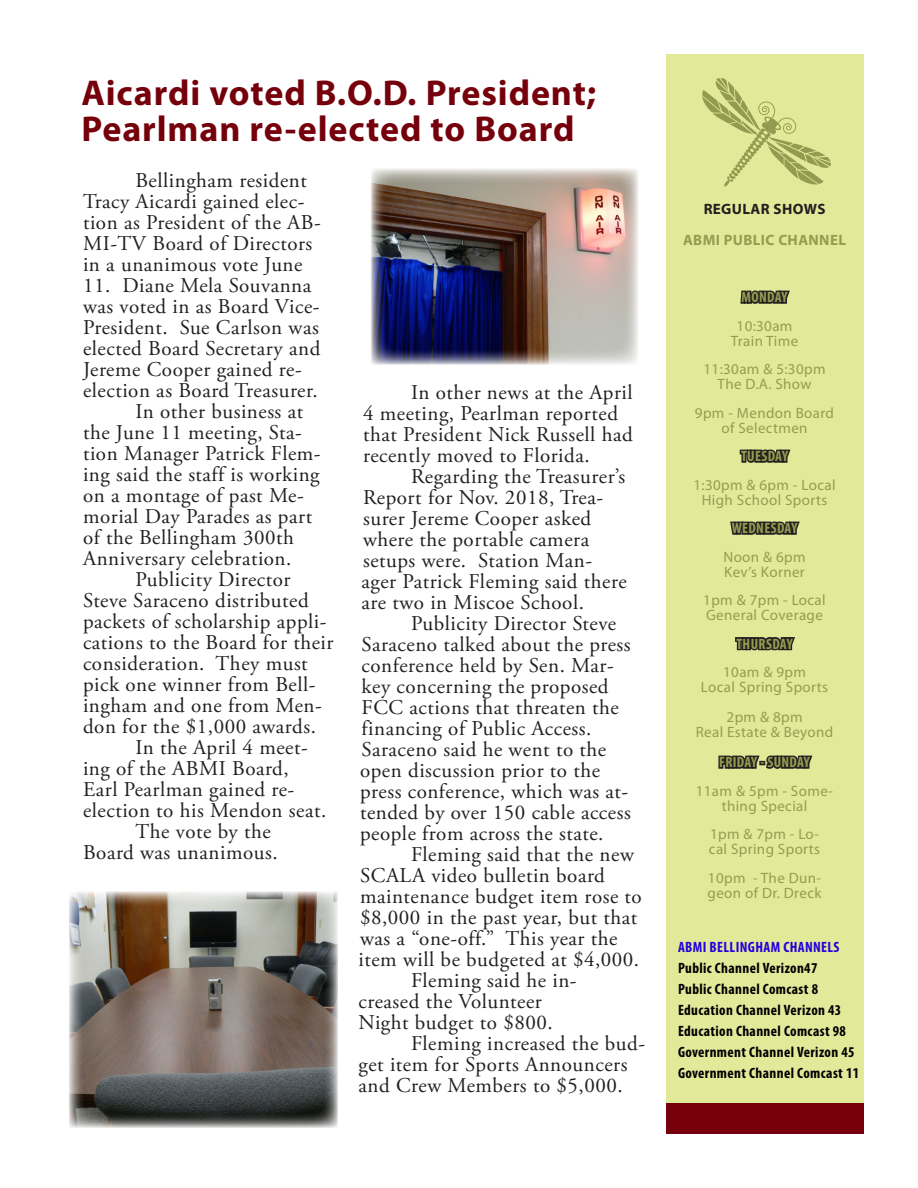
<style>
.page{position:relative;width:918px;height:1188px;background:#fff}
.page>*{position:absolute;margin:0;border:0;box-sizing:border-box;transform-origin:0 0}
.Address{font:700 36px "Myriad Pro";letter-spacing:.025em;color:#75000b}
.Address-2{font:21px/21px "Adobe Garamond Pro";letter-spacing:.025em;color:#231f20}
.Sidebar{font:15px/15px "Myriad Pro";letter-spacing:.025em;color:#959d51;text-align:center}
.Address-3{font:700 condensed 15px "Myriad Pro";letter-spacing:.025em;color:#000}
.Sidebar-2{font:700 condensed 15px "Myriad Pro";letter-spacing:.025em;color:#959d51}
.Address-4{font:700 condensed 15px "Myriad Pro";letter-spacing:.025em;color:#2200df}
.Sidebar-3{font:700 15px "Myriad Pro";letter-spacing:.025em;color:#959d51}
.Sidebar-4{font:700 15px "Myriad Pro";letter-spacing:.025em;color:#231f20}
</style>
<div class="page">
<div style="left:666px;top:54px;width:198px;height:1080px;background:#e2e999"></div>
<div style="left:666px;top:1103px;width:198px;height:31px;background:#75000b"></div>
<svg style="left:702px;top:78px;width:129px;height:226px"></svg>
<svg style="left:730px;top:449px;width:70px;height:202px"></svg>
<svg style="left:718px;top:755px;width:95px;height:14px"></svg>
<img style="left:371px;top:169px;width:267px;height:196px">
<img style="left:69px;top:892px;width:269px;height:236px">
<p class="Address" style="left:82px;top:69px;width:516px">Aicardi voted B.O.D. President;</p>
<p class="Address" style="left:82px;top:105px;width:494px">Pearlman re-elected to Board</p>
<p class="Address-2" style="left:83px;top:170px;width:239px;text-indent:53px">Bellingham resident<br>Tracy Aicardi gained elec&shy;tion as President of the AB-<br>MI-TV Board of Directors in a unanimous vote June</p>
<p class="Address-2" style="left:83px;top:275px;width:239px">11. Diane Mela Souvanna was voted in as Board Vice-<br>President. Sue Carlson was elected Board Secretary and<br>Jereme Cooper gained re&shy;election as Board Treasurer.</p>
<p class="Address-2" style="left:83px;top:401px;width:239px;text-indent:53px">In other business at the June 11 meeting, Sta&shy;tion Manager Patrick Flem&shy;ing said the staff is working on a montage of past Me&shy;morial Day Parades as part of the Bellingham 300th<br>Anniversary celebration.</p>
<p class="Address-2" style="left:83px;top:569px;width:252px;text-indent:53px">Publicity Director<br>Steve Saraceno distributed packets of scholarship appli&shy;cations to the Board for their consideration. They must pick one winner from Bell&shy;ingham and one from Men&shy;don for the $1,000 awards.</p>
<p class="Address-2" style="left:83px;top:737px;width:245px;text-indent:53px">In the April 4 meet&shy;ing of the ABMI Board,<br>Earl Pearlman gained re&shy;election to his Mendon seat.</p>
<p class="Address-2" style="left:83px;top:821px;width:196px;text-indent:53px">The vote by the<br>Board was unanimous.</p>
<p class="Address-2" style="left:363px;top:383px;width:271px;text-indent:48px">In other news at the April<br>4 meeting, Pearlman reported that President Nick Russell had recently moved to Florida.</p>
<p class="Address-2" style="left:362px;top:467px;width:267px;text-indent:50px">Regarding the Treasurer’s<br>Report for Nov. 2018, Trea&shy;surer Jereme Cooper asked where the portable camera setups were. Station Man&shy;ager Patrick Fleming said there are two in Miscoe School.</p>
<p class="Address-2" style="left:360px;top:614px;width:272px;text-indent:51px">Publicity Director Steve<br>Saraceno talked about the press conference held by Sen. Mar&shy;key concerning the proposed<br>FCC actions that threaten the financing of Public Access.<br>Saraceno said he went to the open discussion prior to the press conference, which was at&shy;tended by over 150 cable access people from across the state.</p>
<p class="Address-2" style="left:359px;top:845px;width:285px;text-indent:53px">Fleming said that the new<br>SCALA video bulletin board maintenance budget item rose to $8,000 in the past year, but that was a “one-off.” This year the item will be budgeted at $4,000.</p>
<p class="Address-2" style="left:359px;top:971px;width:220px;text-indent:53px">Fleming said he in&shy;creased the Volunteer<br>Night budget to $800.</p>
<p class="Address-2" style="left:359px;top:1034px;width:288px;text-indent:53px">Fleming increased the bud&shy;get item for Sports Announcers and Crew Members to $5,000.</p>
<p class="Sidebar-4" style="left:704px;top:199px;width:123px">REGULAR SHOWS</p>
<p class="Sidebar-3" style="left:683px;top:230px;width:165px">ABMI PUBLIC CHANNEL</p>
<p class="Sidebar-2" style="left:742px;top:288px;width:48px">MONDAY</p>
<p class="Sidebar" style="left:731px;top:318px;width:69px">10:30am<br>Train Time</p>
<p class="Sidebar" style="left:704px;top:361px;width:123px">11:30am &amp; 5:30pm<br>The D.A. Show</p>
<p class="Sidebar" style="left:695px;top:405px;width:141px">9pm - Mendon Board of Selectmen</p>
<p class="Sidebar-2" style="left:741px;top:447px;width:49px">TUESDAY</p>
<p class="Sidebar" style="left:694px;top:477px;width:144px">1:30pm &amp; 6pm - Local<br>High School Sports</p>
<p class="Sidebar-2" style="left:732px;top:519px;width:67px">WEDNESDAY</p>
<p class="Sidebar" style="left:723px;top:549px;width:84px;text-align:left">Noon &amp; 6pm<br>Kev’s Korner</p>
<p class="Sidebar" style="left:703px;top:592px;width:124px;text-align:left">1pm &amp; 7pm - Local<br>General Coverage</p>
<p class="Sidebar-2" style="left:736px;top:634px;width:58px">THURSDAY</p>
<p class="Sidebar" style="left:723px;top:664px;width:84px">10am &amp; 9pm</p>
<p class="Sidebar" style="left:701px;top:679px;width:129px">Local Spring Sports</p>
<p class="Sidebar" style="left:727px;top:709px;width:77px">2pm &amp; 8pm</p>
<p class="Sidebar" style="left:696px;top:724px;width:139px">Real Estate &amp; Beyond</p>
<p class="Sidebar-2" style="left:719px;top:753px;width:92px">FRIDAY - SUNDAY</p>
<p class="Sidebar" style="left:696px;top:783px;width:139px">11am &amp; 5pm - Some&shy;thing Special</p>
<p class="Sidebar" style="left:709px;top:826px;width:113px;text-align:left">1pm &amp; 7pm - Lo&shy;cal Spring Sports</p>
<p class="Sidebar" style="left:708px;top:870px;width:115px;text-align:left">10pm - The Dun&shy;geon of Dr. Dreck</p>
<p class="Address-4" style="left:678px;top:937px;width:163px">ABMI BELLINGHAM CHANNELS</p>
<p class="Address-3" style="left:678px;top:958px;width:141px">Public Channel Verizon47</p>
<p class="Address-3" style="left:678px;top:979px;width:142px">Public Channel Comcast 8</p>
<p class="Address-3" style="left:678px;top:1000px;width:165px">Education Channel Verizon 43</p>
<p class="Address-3" style="left:678px;top:1021px;width:169px">Education Channel Comcast 98</p>
<p class="Address-3" style="left:678px;top:1042px;width:178px">Government Channel Verizon 45</p>
<p class="Address-3" style="left:678px;top:1063px;width:183px">Government Channel Comcast 11</p>
</div>
